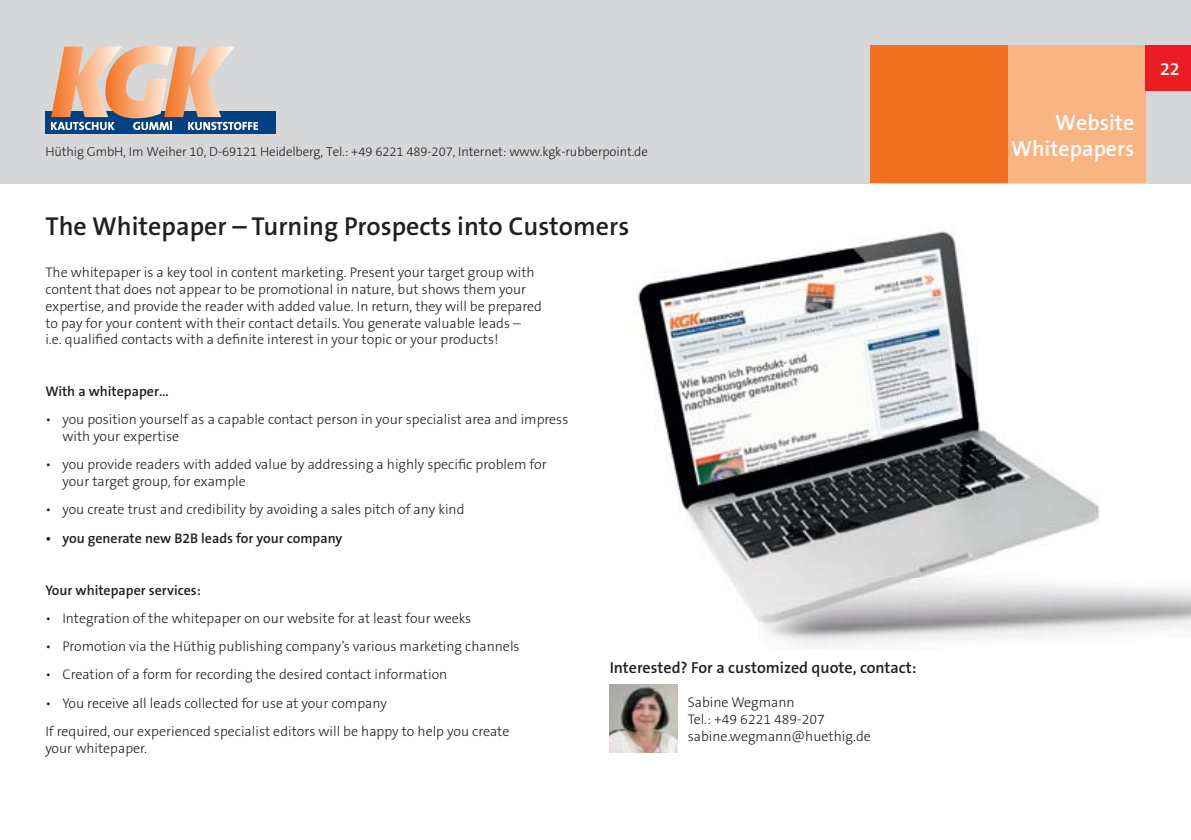
<style>
.page{position:relative;width:1191px;height:840px;background:#fff}
.page>*{position:absolute;margin:0;border:0;box-sizing:border-box;transform-origin:0 0}
.t1{font:600 26px "The Sans Os F";color:#231f20}
.t2{font:600 22px/26px "The Sans Os F";color:#fff;text-align:right}
.t3{font:600 18px "The Sans Os F";color:#fff}
.t4{font:600 16px "The Sans Os F";color:#231f20}
.t5{font:300 14px/16.8px "The Sans Os F";color:#231f20}
.t6{font:600 14px "The Sans Os F";color:#231f20}
.t7{font:300 13px "The Sans Os F";letter-spacing:-.01em;color:#231f20}
</style>
<div class="page">
<div style="left:0;top:0;width:1191px;height:183px;background:#d6d7d9"></div>
<div style="left:1008px;top:45px;width:137px;height:138px;background:#fab383"></div>
<div style="left:870px;top:45px;width:138px;height:138px;background:#f36f21"></div>
<div style="left:1145px;top:45px;width:46px;height:46px;background:#ed1c24"></div>
<div style="left:45px;top:111px;width:230px;height:23px;background:#004181"></div>
<svg style="left:51px;top:45px;width:207px;height:85px"></svg>
<img style="left:638px;top:231px;width:553px;height:417px">
<img style="left:609px;top:684px;width:68px;height:68px">
<p class="t7" style="left:45px;top:145px;width:604px">Hüthig GmbH, Im Weiher 10, D-69121 Heidelberg, Tel.: +49 6221 489-207, Internet: www.kgk-rubberpoint.de</p>
<h1 class="t1" style="left:45px;top:213px;width:585px">The Whitepaper – Turning Prospects into Customers</h1>
<p class="t5" style="left:45px;top:264px;width:498px">The whitepaper is a key tool in content marketing. Present your target group with content that does not appear to be promotional in nature, but shows them your expertise, and provide the reader with added value. In return, they will be prepared to pay for your content with their contact details. You generate valuable leads –<br>i.e. qualified contacts with a definite interest in your topic or your products!</p>
<p class="t6" style="left:45px;top:384px;width:125px">With a whitepaper…</p>
<p class="t5" style="left:62px;top:412px;width:507px;text-indent:-17px">• you position yourself as a capable contact person in your specialist area and impress with your expertise</p>
<p class="t5" style="left:62px;top:456px;width:486px;text-indent:-17px">• you provide readers with added value by addressing a highly specific problem for your target group, for example</p>
<p class="t5" style="left:45px;top:501px;width:421px">• you create trust and credibility by avoiding a sales pitch of any kind</p>
<p class="t6" style="left:45px;top:530px;width:298px">• you generate new B2B leads for your company</p>
<p class="t6" style="left:45px;top:583px;width:157px">Your whitepaper services:</p>
<p class="t5" style="left:45px;top:610px;width:427px">• Integration of the whitepaper on our website for at least four weeks</p>
<p class="t5" style="left:45px;top:638px;width:476px">• Promotion via the Hüthig publishing company’s various marketing channels</p>
<p class="t5" style="left:45px;top:666px;width:403px">• Creation of a form for recording the desired contact information</p>
<p class="t5" style="left:45px;top:689px;width:465px;line-height:28.2px">• You receive all leads collected for use at your company<br>If required, our experienced specialist editors will be happy to help you create</p>
<p class="t5" style="left:45px;top:739px;width:103px">your whitepaper.</p>
<p class="t4" style="left:609px;top:659px;width:308px">Interested? For a customized quote, contact:</p>
<p class="t5" style="left:688px;top:694px;width:185px">Sabine Wegmann<br>Tel.: +49 6221 489-207 sabine.wegmann@huethig.de</p>
<h2 class="t2" style="left:1011px;top:110px;width:125px">Website<br>Whitepapers</h2>
<p class="t3" style="left:1160px;top:60px;width:21px">22</p>
</div>
